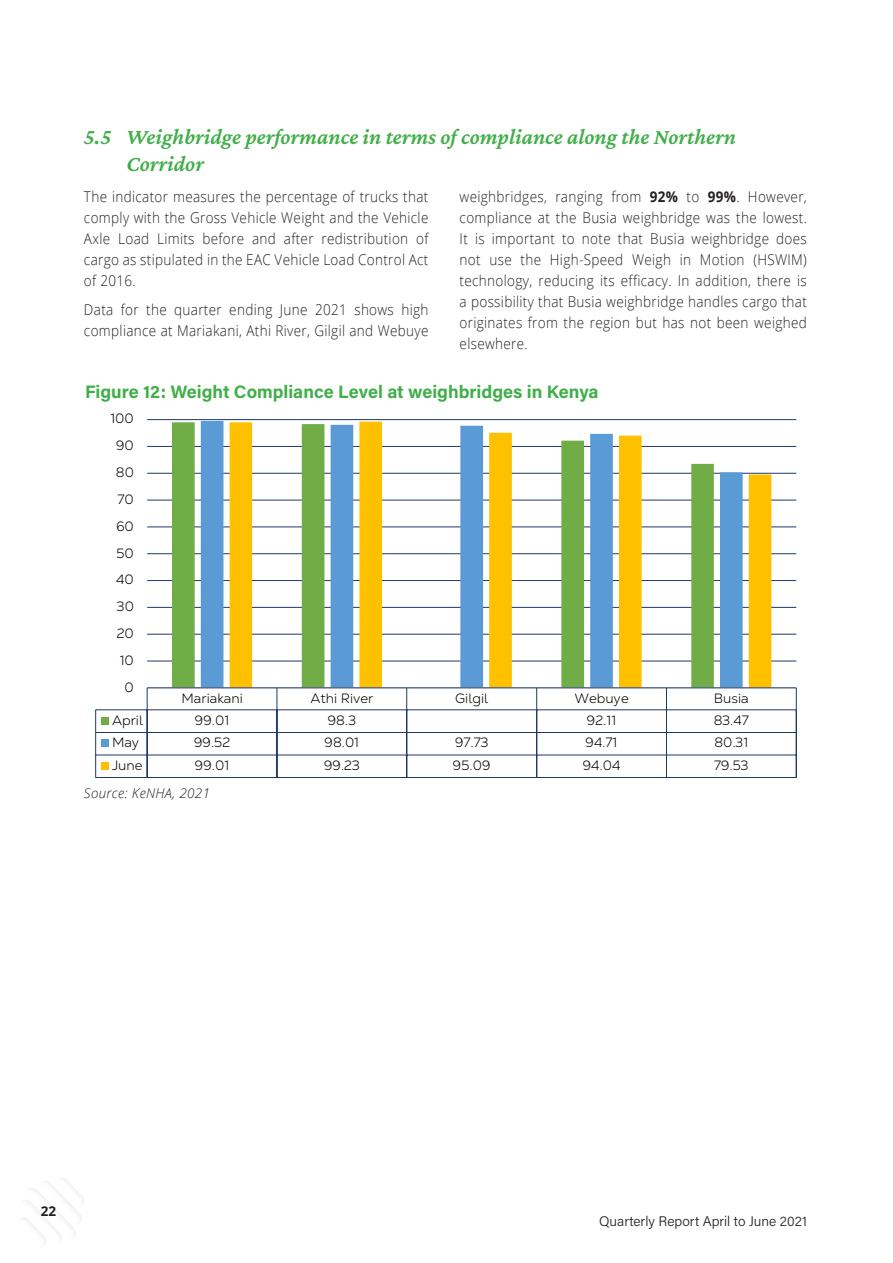
<style>
.page{position:relative;width:893px;height:1263px;background:#fff}
.page>*{position:absolute;margin:0;border:0;box-sizing:border-box;transform-origin:0 0}
.Heading_2{font:italic 600 22.5px/27px "Crimson Pro";color:#40ae49}
.Figure_Caption{font:700 18px "Acumin Pro";color:#40ae49}
.t1{font:300 14.85px/21px "Open Sans";letter-spacing:.025em;color:#231f20;text-align:justify;scale:.91 1}
.t2{font:300 13.5px "Nexa Text Demo";color:#000}
.t3{font:300 13.5px "Acumin Pro";color:#231f20}
.Sources{font:italic 300 13.5px "Open Sans";letter-spacing:.025em;color:#231f20}
.t4{font:700 13.5px "Open Sans";color:#231f20}
.s1{font-weight:700}
</style>
<div class="page">
<svg style="left:24px;top:1178px;width:60px;height:65px"></svg>
<hr style="left:147px;top:661px;width:649px;height:1px;background:#203864">
<hr style="left:147px;top:634px;width:649px;height:1px;background:#203864">
<hr style="left:147px;top:607px;width:649px;height:1px;background:#203864">
<hr style="left:147px;top:580px;width:649px;height:1px;background:#203864">
<hr style="left:147px;top:553px;width:649px;height:1px;background:#203864">
<hr style="left:147px;top:527px;width:649px;height:1px;background:#203864">
<hr style="left:147px;top:500px;width:649px;height:1px;background:#203864">
<hr style="left:147px;top:473px;width:649px;height:1px;background:#203864">
<hr style="left:147px;top:446px;width:649px;height:1px;background:#203864">
<hr style="left:147px;top:419px;width:649px;height:1px;background:#203864">
<svg style="left:172px;top:422px;width:29px;height:265px;fill:#70ad47"></svg>
<svg style="left:201px;top:421px;width:181px;height:266px;fill:#5b9bd5"></svg>
<svg style="left:230px;top:422px;width:541px;height:265px"></svg>
<hr style="left:147px;top:687px;width:649px;height:1px;background:#d9d9d9">
<hr style="left:147px;top:688px;width:649px;height:1px;background:#203864">
<hr style="left:96px;top:709px;width:700px;height:1px;background:#203864">
<div style="left:101px;top:717px;width:8px;height:8px;background:#70ad47"></div>
<hr style="left:96px;top:732px;width:700px;height:1px;background:#203864">
<div style="left:101px;top:739px;width:8px;height:8px;background:#5b9bd5"></div>
<hr style="left:96px;top:755px;width:700px;height:1px;background:#203864">
<svg style="left:95px;top:710px;width:1px;height:67px"></svg>
<hr style="left:96px;top:777px;width:700px;height:1px;background:#203864">
<svg style="left:147px;top:688px;width:1px;height:89px"></svg>
<svg style="left:277px;top:688px;width:1px;height:89px"></svg>
<svg style="left:406px;top:688px;width:1px;height:89px"></svg>
<svg style="left:536px;top:688px;width:1px;height:89px"></svg>
<svg style="left:666px;top:689px;width:1px;height:88px"></svg>
<svg style="left:796px;top:688px;width:1px;height:89px"></svg>
<div style="left:101px;top:762px;width:8px;height:8px;background:#ffc000"></div>
<p class="Heading_2" style="left:126px;top:123px;width:611px;text-indent:-43px">5.5 Weighbridge performance in terms of compliance along the Northern<br>Corridor</p>
<p class="t1" style="left:84px;top:185px;width:380px">The indicator measures the percentage of trucks that comply with the Gross Vehicle Weight and the Vehicle Axle Load Limits before and after redistribution of cargo as stipulated in the EAC Vehicle Load Control Act of 2016.</p>
<p class="t1" style="left:84px;top:299px;width:380px">Data for the quarter ending June 2021 shows high compliance at Mariakani, Athi River, Gilgil and Webuye</p>
<p class="t1" style="left:460px;top:185px;width:383px">weighbridges, ranging from <span class="s1">92%</span> to <span class="s1">99%</span>. However, compliance at the Busia weighbridge was the lowest.<br>It is important to note that Busia weighbridge does not use the High-Speed Weigh in Motion (HSWIM) technology, reducing its efficacy. In addition, there is a possibility that Busia weighbridge handles cargo that originates from the region but has not been weighed elsewhere.</p>
<p class="Figure_Caption" style="left:85px;top:379px;width:515px">Figure 12: Weight Compliance Level at weighbridges in Kenya</p>
<p class="t2" style="left:110px;top:411px;width:25px">100</p>
<p class="t2" style="left:116px;top:438px;width:19px">90</p>
<p class="t2" style="left:116px;top:465px;width:20px">80</p>
<p class="t2" style="left:118px;top:492px;width:18px">70</p>
<p class="t2" style="left:116px;top:518px;width:19px">60</p>
<p class="t2" style="left:117px;top:545px;width:19px">50</p>
<p class="t2" style="left:116px;top:572px;width:19px">40</p>
<p class="t2" style="left:117px;top:599px;width:19px">30</p>
<p class="t2" style="left:117px;top:626px;width:19px">20</p>
<p class="t2" style="left:120px;top:653px;width:16px">10</p>
<p class="t2" style="left:125px;top:679px;width:11px">0</p>
<p class="t2" style="left:181px;top:690px;width:63px">Mariakani</p>
<p class="t2" style="left:310px;top:690px;width:64px">Athi River</p>
<p class="t2" style="left:455px;top:690px;width:35px">Gilgil</p>
<p class="t2" style="left:574px;top:690px;width:56px">Webuye</p>
<p class="t2" style="left:714px;top:690px;width:36px">Busia</p>
<p class="t2" style="left:112px;top:712px;width:33px">April</p>
<p class="t2" style="left:195px;top:713px;width:36px">99.01</p>
<p class="t2" style="left:328px;top:713px;width:30px">98.3</p>
<p class="t2" style="left:587px;top:713px;width:31px">92.11</p>
<p class="t2" style="left:714px;top:713px;width:37px">83.47</p>
<p class="t2" style="left:112px;top:735px;width:29px">May</p>
<p class="t2" style="left:194px;top:735px;width:38px">99.52</p>
<p class="t2" style="left:325px;top:735px;width:36px">98.01</p>
<p class="t2" style="left:455px;top:735px;width:35px">97.73</p>
<p class="t2" style="left:586px;top:735px;width:33px">94.71</p>
<p class="t2" style="left:714px;top:735px;width:35px">80.31</p>
<p class="t2" style="left:112px;top:757px;width:32px">June</p>
<p class="t2" style="left:195px;top:758px;width:36px">99.01</p>
<p class="t2" style="left:324px;top:758px;width:37px">99.23</p>
<p class="t2" style="left:453px;top:758px;width:39px">95.09</p>
<p class="t2" style="left:583px;top:758px;width:39px">94.04</p>
<p class="t2" style="left:714px;top:758px;width:36px">79.53</p>
<p class="Sources" style="left:84px;top:784px;width:128px">Source: KeNHA, 2021</p>
<p class="t4" style="left:41px;top:1201px;width:17px">22</p>
<p class="t3" style="left:599px;top:1211px;width:209px">Quarterly Report April to June 2021</p>
</div>
